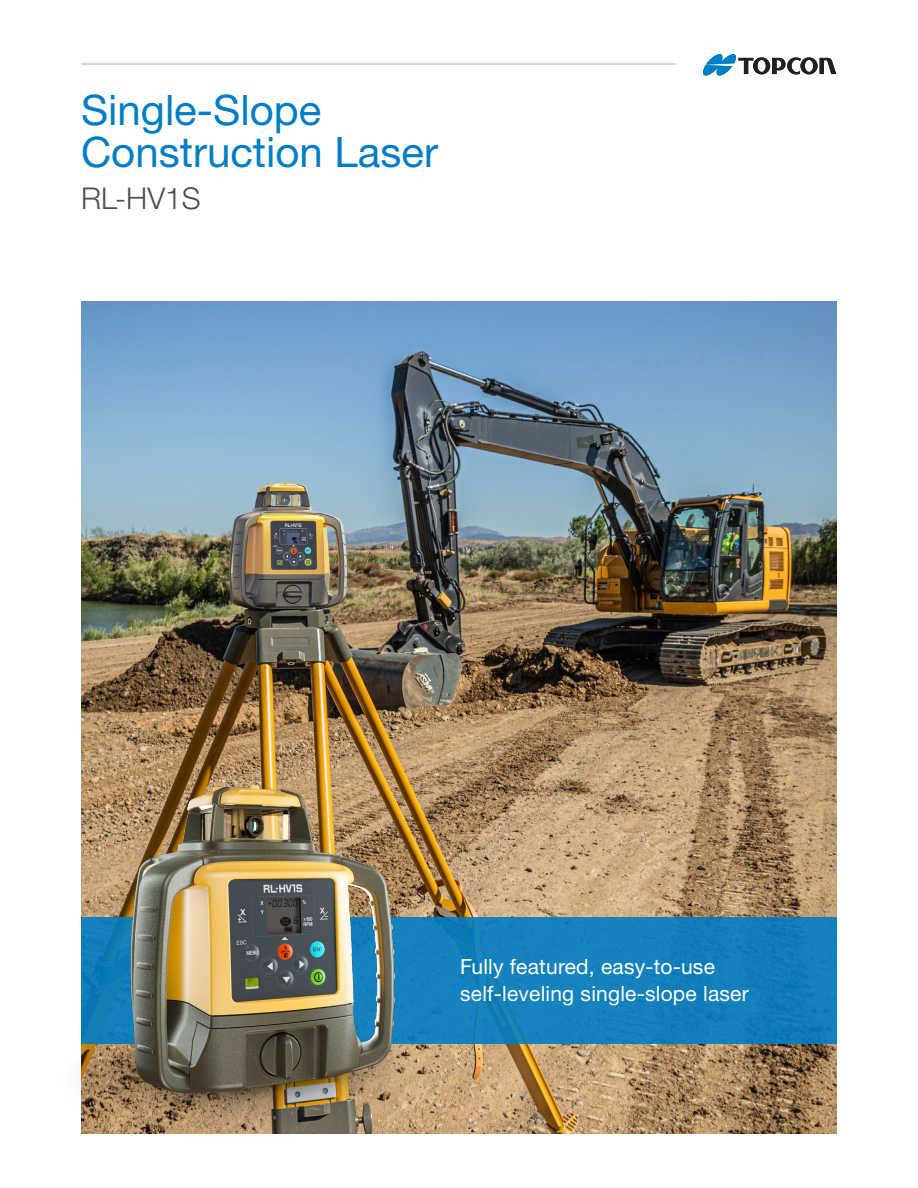
<style>
.page{position:relative;width:918px;height:1188px;background:#fff}
.page>*{position:absolute;margin:0;border:0;box-sizing:border-box;transform-origin:0 0}
.t1{font:42px/42px "Helvetica Neue LTW1 G";color:#007ec5}
.Heading_1{font:300 30px "Helvetica Neue LTW1 G";color:#4b4c4d}
.Heading_1-2{font:21px/27px "Helvetica Neue LTW1 G";letter-spacing:.01em;color:#fff}
</style>
<div class="page">
<img style="left:81px;top:301px;width:756px;height:833px">
<hr style="left:81px;top:63px;width:595px;height:2px;background:#d1d2d4">
<svg style="left:703px;top:54px;width:133px;height:22px"></svg>
<div style="left:81px;top:917px;width:756px;height:127px;background:#1381bc"></div>
<img style="left:81px;top:700px;width:402px;height:434px">
<p class="t1" style="left:81px;top:89px;width:359px">Single-Slope<br>Construction Laser</p>
<p class="Heading_1" style="left:81px;top:180px;width:121px">RL-HV1S</p>
<p class="Heading_1-2" style="left:460px;top:953px;width:290px">Fully featured, easy-to-use self-leveling single-slope laser</p>
</div>
